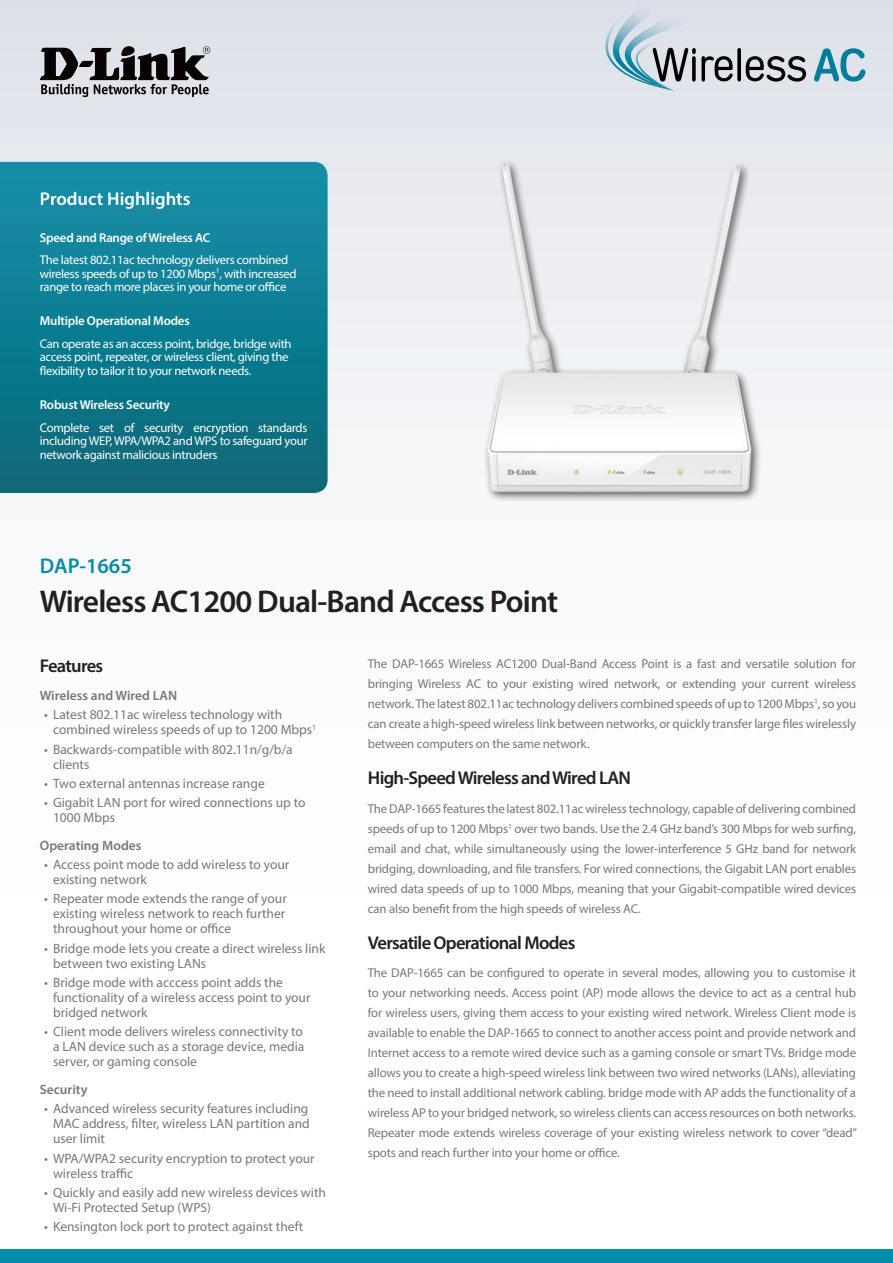
<style>
.page{position:relative;width:893px;height:1263px;background:#fff}
.page>*{position:absolute;margin:0;border:0;box-sizing:border-box;transform-origin:0 0}
.Product_Name__Cover{font:600 31.5px "Myriad Pro";letter-spacing:-.025em;color:#231f20}
.Model_Number__Cover{font:600 21.3px "Myriad Pro";color:#008da8}
.Description_Topic{font:600 18.6px "Myriad Pro";letter-spacing:-.04em;color:#231f20}
.Highlights_Title{font:600 18.6px "Myriad Pro";color:#fff}
.Features_Title{font:600 18.6px "Myriad Pro";letter-spacing:-.04em;color:#231f20}
.t1{font:13.5px/15px "Myriad Pro";color:#74787d}
.Features_Category{font:600 13.5px "Myriad Pro";color:#74787d}
.Description_Text{font:12.9px/20px "Myriad Pro";letter-spacing:-.01em;color:#74787d;text-align:justify}
.Highlights_Category{font:600 12.9px "Myriad Pro";letter-spacing:-.015em;color:#fff}
.Highlights_Text{font:12.6px/13.5px "Myriad Pro";letter-spacing:-.025em;color:#fff}
</style>
<div class="page">
<div style="left:0;top:0;width:893px;height:1084px;background:linear-gradient(to bottom,#e3e6ec,#fff)"></div>
<div style="left:0;top:1249px;width:893px;height:14px;background:#008da8"></div>
<svg style="left:0;top:162px;width:328px;height:331px;background:#0f7c90"></svg>
<svg style="left:40px;top:46px;width:170px;height:51px;background:#807f83"></svg>
<img style="left:603px;top:6px;width:48px;height:85px">
<img style="left:611px;top:1px;width:97px;height:86px">
<img style="left:651px;top:84px;width:2px;height:7px">
<svg style="left:653px;top:48px;width:153px;height:43px;background:#a5a8ae"></svg>
<svg style="left:814px;top:48px;width:51px;height:34px;background:#80b7c8"></svg>
<img style="left:466px;top:142px;width:307px;height:371px">
<p class="Highlights_Title" style="left:40px;top:187px;width:152px">Product Highlights</p>
<p class="Highlights_Category" style="left:40px;top:229px;width:172px">Speed and Range of Wireless AC</p>
<p class="Highlights_Text" style="left:40px;top:253px;width:258px">The latest 802.11ac technology delivers combined wireless speeds of up to 1200 Mbps<sup>1</sup>, with increased range to reach more places in your home or office</p>
<p class="Highlights_Category" style="left:40px;top:313px;width:151px">Multiple Operational Modes</p>
<p class="Highlights_Text" style="left:40px;top:337px;width:253px">Can operate as an access point, bridge, bridge with access point, repeater, or wireless client, giving the flexibility to tailor it to your network needs.</p>
<p class="Highlights_Category" style="left:40px;top:397px;width:132px">Robust Wireless Security</p>
<p class="Highlights_Text" style="left:40px;top:421px;width:269px;text-align:justify">Complete set of security encryption standards including WEP, WPA/WPA2 and WPS to safeguard your network against malicious intruders</p>
<p class="Model_Number__Cover" style="left:40px;top:552px;width:93px">DAP-1665</p>
<p class="Product_Name__Cover" style="left:40px;top:582px;width:520px">Wireless AC1200 Dual-Band Access Point</p>
<p class="Features_Title" style="left:40px;top:654px;width:65px">Features</p>
<p class="Features_Category" style="left:40px;top:687px;width:139px">Wireless and Wired LAN</p>
<p class="t1" style="left:53px;top:707px;width:265px;text-indent:-9px">• Latest 802.11ac wireless technology with combined wireless speeds of up to 1200 Mbps<sup>1</sup></p>
<p class="t1" style="left:53px;top:741px;width:241px;text-indent:-9px">• Backwards-compatible with 802.11n/g/b/a clients</p>
<p class="t1" style="left:44px;top:776px;width:222px">• Two external antennas increase range</p>
<p class="t1" style="left:53px;top:795px;width:254px;text-indent:-9px">• Gigabit LAN port for wired connections up to<br>1000 Mbps</p>
<p class="Features_Category" style="left:40px;top:837px;width:103px">Operating Modes</p>
<p class="t1" style="left:53px;top:857px;width:238px;text-indent:-9px">• Access point mode to add wireless to your existing network</p>
<p class="t1" style="left:53px;top:891px;width:235px;text-align:justify;text-indent:-9px">• Repeater mode extends the range of your existing wireless network to reach further throughout your home or office</p>
<p class="t1" style="left:53px;top:940px;width:274px;text-indent:-9px">• Bridge mode lets you create a direct wireless link between two existing LANs</p>
<p class="t1" style="left:53px;top:975px;width:259px;text-indent:-9px">• Bridge mode with acccess point adds the functionality of a wireless access point to your bridged network</p>
<p class="t1" style="left:53px;top:1024px;width:253px;text-align:justify;text-indent:-9px">• Client mode delivers wireless connectivity to a LAN device such as a storage device, media server, or gaming console</p>
<p class="Features_Category" style="left:40px;top:1081px;width:49px">Security</p>
<p class="t1" style="left:53px;top:1101px;width:258px;text-align:justify;text-indent:-9px">• Advanced wireless security features including MAC address, filter, wireless LAN partition and user limit</p>
<p class="t1" style="left:53px;top:1150px;width:263px;text-indent:-9px">• WPA/WPA2 security encryption to protect your wireless traffic</p>
<p class="t1" style="left:53px;top:1184px;width:274px;text-indent:-9px">• Quickly and easily add new wireless devices with<br>Wi-Fi Protected Setup (WPS)</p>
<p class="t1" style="left:44px;top:1219px;width:261px">• Kensington lock port to protect against theft</p>
<p class="Description_Text" style="left:368px;top:654px;width:490px">The DAP-1665 Wireless AC1200 Dual-Band Access Point is a fast and versatile solution for bringing Wireless AC to your existing wired network, or extending your current wireless network. The latest 802.11ac technology delivers combined speeds of up to 1200 Mbps<sup>1</sup>, so you can create a high-speed wireless link between networks, or quickly transfer large files wirelessly between computers on the same network.</p>
<p class="Description_Topic" style="left:368px;top:766px;width:265px">High-Speed Wireless and Wired LAN</p>
<p class="Description_Text" style="left:368px;top:798px;width:490px">The DAP-1665 features the latest 802.11ac wireless technology, capable of delivering combined speeds of up to 1200 Mbps<sup>1</sup> over two bands. Use the 2.4 GHz band’s 300 Mbps for web surfing, email and chat, while simultaneously using the lower-interference 5 GHz band for network bridging, downloading, and file transfers. For wired connections, the Gigabit LAN port enables wired data speeds of up to 1000 Mbps, meaning that your Gigabit-compatible wired devices can also benefit from the high speeds of wireless AC.</p>
<p class="Description_Topic" style="left:368px;top:930px;width:209px">Versatile Operational Modes</p>
<p class="Description_Text" style="left:368px;top:963px;width:491px">The DAP-1665 can be configured to operate in several modes, allowing you to customise it to your networking needs. Access point (AP) mode allows the device to act as a central hub for wireless users, giving them access to your existing wired network. Wireless Client mode is available to enable the DAP-1665 to connect to another access point and provide network and Internet access to a remote wired device such as a gaming console or smart TVs. Bridge mode allows you to create a high-speed wireless link between two wired networks (LANs), alleviating the need to install additional network cabling. bridge mode with AP adds the functionality of a wireless AP to your bridged network, so wireless clients can access resources on both networks.<br>Repeater mode extends wireless coverage of your existing wireless network to cover “dead” spots and reach further into your home or office.</p>
</div>
